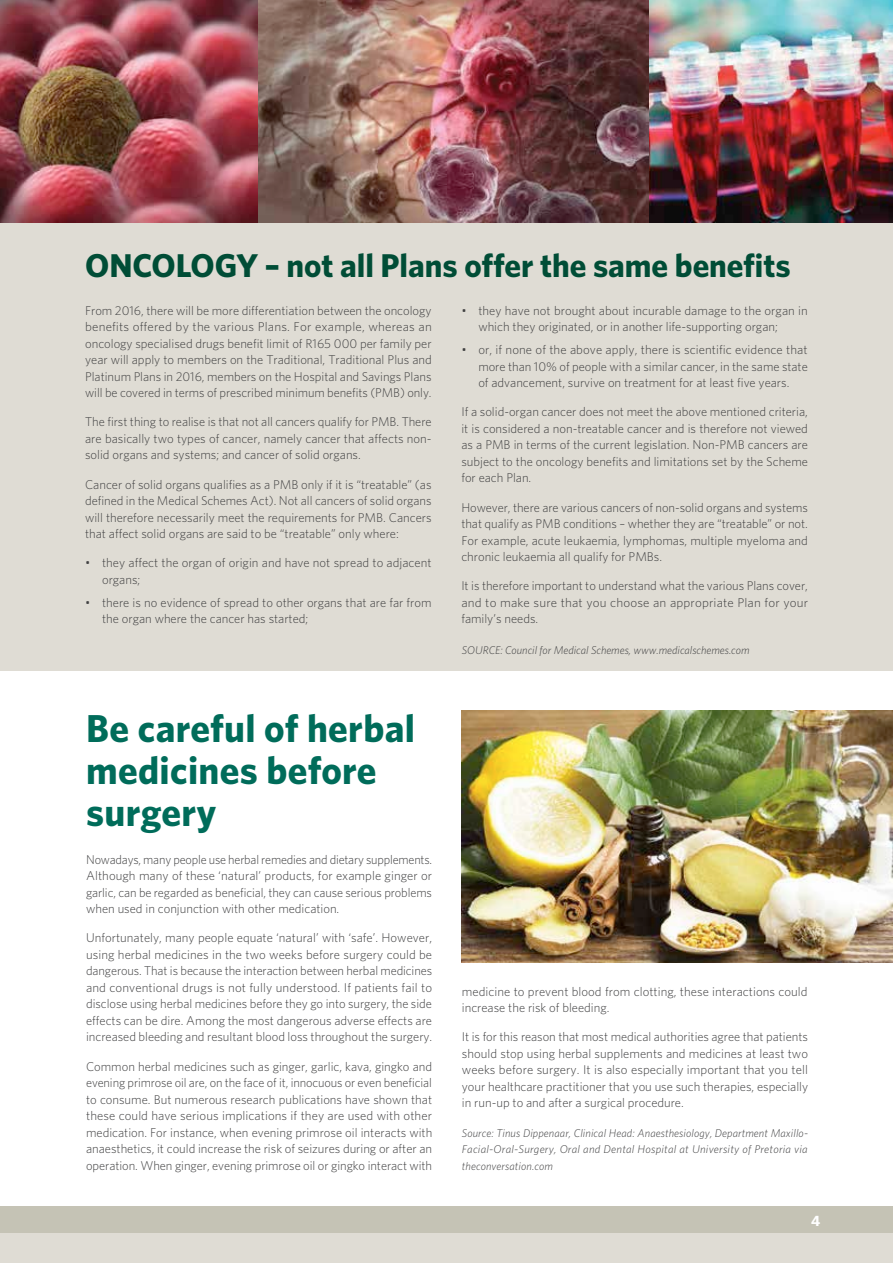
<style>
.page{position:relative;width:893px;height:1263px;background:#fff}
.page>*{position:absolute;margin:0;border:0;box-sizing:border-box;transform-origin:0 0}
.t1{font:700 39px/42px "Whitney";letter-spacing:.01em;color:#006c5a}
.t2{font:700 33px "Whitney";color:#004d36}
.t3{font:700 15px "Whitney";color:#fff}
.t4{font:300 12.75px/16.5px "Whitney";color:#404041;text-align:justify}
.t5{font:italic 300 11.25px/16.5px "Whitney";color:#404041;text-align:justify}
</style>
<div class="page">
<div style="left:0;top:0;width:893px;height:670px;background:#dfdcd4"></div>
<div style="left:0;top:1206px;width:893px;height:30px;background:#c5c3b5"></div>
<div style="left:0;top:1234px;width:893px;height:29px;background:#dfdcd4"></div>
<img style="left:462px;top:710px;width:431px;height:253px">
<img style="left:0;top:0;width:893px;height:223px">
<h2 class="t2" style="left:85px;top:243px;width:707px">Oncology – not all Plans offer the same benefits</h2>
<p class="t4" style="left:85px;top:302px;width:348px">From 2016, there will be more differentiation between the oncology benefits offered by the various Plans. For example, whereas an oncology specialised drugs benefit limit of R165 000 per family per year will apply to members on the Traditional, Traditional Plus and Platinum Plans in 2016, members on the Hospital and Savings Plans will be covered in terms of prescribed minimum benefits (PMB) only.</p>
<p class="t4" style="left:85px;top:413px;width:348px">The first thing to realise is that not all cancers qualify for PMB. There are basically two types of cancer, namely cancer that affects non&shy;solid organs and systems; and cancer of solid organs.</p>
<p class="t4" style="left:85px;top:476px;width:348px">Cancer of solid organs qualifies as a PMB only if it is “treatable” (as defined in the Medical Schemes Act). Not all cancers of solid organs will therefore necessarily meet the requirements for PMB. Cancers that affect solid organs are said to be “treatable” only where:</p>
<p class="t4" style="left:102px;top:554px;width:331px;text-indent:-17px">• they affect the organ of origin and have not spread to adjacent organs;</p>
<p class="t4" style="left:102px;top:594px;width:331px;text-indent:-17px">• there is no evidence of spread to other organs that are far from the organ where the cancer has started;</p>
<p class="t4" style="left:478px;top:302px;width:331px;text-indent:-17px">• they have not brought about incurable damage to the organ in which they originated, or in another life-supporting organ;</p>
<p class="t4" style="left:478px;top:341px;width:331px;text-indent:-17px">• or, if none of the above apply, there is scientific evidence that more than 10% of people with a similar cancer, in the same state of advancement, survive on treatment for at least five years.</p>
<p class="t4" style="left:461px;top:403px;width:348px">If a solid-organ cancer does not meet the above mentioned criteria, it is considered a non-treatable cancer and is therefore not viewed as a PMB in terms of the current legislation. Non-PMB cancers are subject to the oncology benefits and limitations set by the Scheme for each Plan.</p>
<p class="t4" style="left:461px;top:498px;width:348px">However, there are various cancers of non-solid organs and systems that qualify as PMB conditions – whether they are “treatable” or not.<br>For example, acute leukaemia, lymphomas, multiple myeloma and chronic leukaemia all qualify for PMBs.</p>
<p class="t4" style="left:461px;top:577px;width:348px">It is therefore important to understand what the various Plans cover, and to make sure that you choose an appropriate Plan for your family’s needs.</p>
<h1 class="t1" style="left:86px;top:706px;width:330px">Be careful of herbal medicines before surgery</h1>
<p class="t4" style="left:86px;top:850px;width:348px">Nowadays, many people use herbal remedies and dietary supplements.<br>Although many of these ‘natural’ products, for example ginger or garlic, can be regarded as beneficial, they can cause serious problems when used in conjunction with other medication.</p>
<p class="t4" style="left:86px;top:929px;width:348px">Unfortunately, many people equate ‘natural’ with ‘safe’. However, using herbal medicines in the two weeks before surgery could be dangerous. That is because the interaction between herbal medicines and conventional drugs is not fully understood. If patients fail to disclose using herbal medicines before they go into surgery, the side effects can be dire. Among the most dangerous adverse effects are increased bleeding and resultant blood loss throughout the surgery.</p>
<p class="t4" style="left:86px;top:1057px;width:348px">Common herbal medicines such as ginger, garlic, kava, gingko and evening primrose oil are, on the face of it, innocuous or even beneficial to consume. But numerous research publications have shown that these could have serious implications if they are used with other medication. For instance, when evening primrose oil interacts with anaesthetics, it could increase the risk of seizures during or after an operation. When ginger, evening primrose oil or gingko interact with</p>
<p class="t5" style="left:462px;top:641px;width:289px">SOURCE: Council for Medical Schemes, www.medicalschemes.com</p>
<p class="t4" style="left:462px;top:982px;width:347px">medicine to prevent blood from clotting, these interactions could increase the risk of bleeding.</p>
<p class="t4" style="left:462px;top:1028px;width:348px">It is for this reason that most medical authorities agree that patients should stop using herbal supplements and medicines at least two weeks before surgery. It is also especially important that you tell your healthcare practitioner that you use such therapies, especially in run-up to and after a surgical procedure.</p>
<p class="t5" style="left:462px;top:1124px;width:348px">Source: Tinus Dippenaar, Clinical Head: Anaesthesiology, Department Maxillo-Facial-Oral-Surgery, Oral and Dental Hospital at University of Pretoria via theconversation.com</p>
<p class="t3" style="left:811px;top:1211px;width:11px">4</p>
</div>
